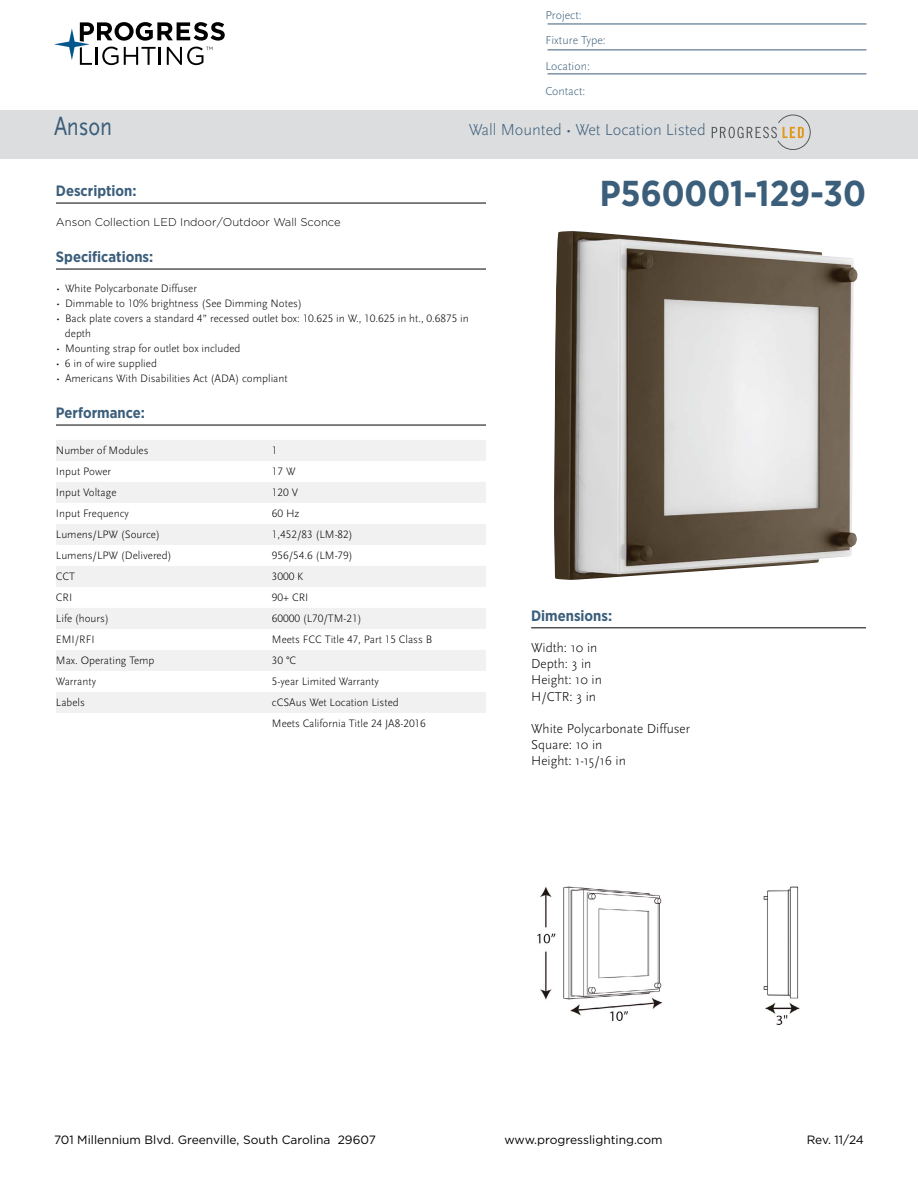
<style>
.page{position:relative;width:918px;height:1188px;background:#fff}
.page>*{position:absolute;margin:0;border:0;box-sizing:border-box;transform-origin:0 0}
.t1{font:700 36px "Gotham Narrow";color:#3b5e7b}
.t2{font:27px "Scala Sans Pro";letter-spacing:-.01em;color:#3b5e7b;scale:.82 1}
.t3{font:300 16.5px "Scala Sans Pro";color:#3b5e7b}
.t4{font:700 15px "Gotham Narrow";color:#3b5e7b}
.t5{font:300 13.5px/16.2px "Scala Sans Pro";color:#000}
.t6{font:12px "Gotham";color:#000}
.t7{font:300 12px/25.5px "Scala Sans Pro";color:#3b5e7b}
.t8{font:300 11.25px/15px "Scala Sans Pro";color:#000}
.t9{font:300 11.25px "Gotham";color:#000}
</style>
<div class="page">
<svg style="left:54px;top:22px;width:171px;height:43px"></svg>
<img style="left:554px;top:231px;width:303px;height:349px">
<hr style="left:56px;top:203px;width:430px;height:1px;background:#000">
<hr style="left:56px;top:269px;width:430px;height:1px;background:#000">
<hr style="left:56px;top:425px;width:430px;height:1px;background:#000">
<div style="left:56px;top:440px;width:430px;height:21px;background:#f1f1f2"></div>
<div style="left:56px;top:482px;width:430px;height:21px;background:#f1f1f2"></div>
<div style="left:56px;top:524px;width:430px;height:21px;background:#f1f1f2"></div>
<div style="left:56px;top:566px;width:430px;height:21px;background:#f1f1f2"></div>
<div style="left:56px;top:608px;width:430px;height:21px;background:#f1f1f2"></div>
<div style="left:56px;top:650px;width:430px;height:21px;background:#f1f1f2"></div>
<div style="left:56px;top:692px;width:430px;height:21px;background:#f1f1f2"></div>
<hr style="left:531px;top:628px;width:335px;height:1px;background:#000">
<div style="left:0;top:110px;width:918px;height:49px;background:#dcddde"></div>
<svg style="left:712px;top:115px;width:98px;height:35px"></svg>
<hr style="left:548px;top:24px;width:318px;height:1px;background:#3b5e7b">
<hr style="left:548px;top:50px;width:318px;height:1px;background:#3b5e7b">
<hr style="left:548px;top:74px;width:318px;height:1px;background:#3b5e7b">
<img style="left:537px;top:886px;width:263px;height:139px">
<p class="t7" style="left:545px;top:2px;width:62px">Project:<br>Fixture Type:<br>Location:<br>Contact:</p>
<h2 class="t2" style="left:54px;top:110px;width:72px">Anson</h2>
<h3 class="t3" style="left:469px;top:120px;width:239px">Wall Mounted • Wet Location Listed</h3>
<h3 class="t4" style="left:56px;top:181px;width:82px">Description:</h3>
<p class="t9" style="left:56px;top:215px;width:286px">Anson Collection LED Indoor/Outdoor Wall Sconce</p>
<h3 class="t4" style="left:56px;top:247px;width:99px">Specifications:</h3>
<p class="t8" style="left:56px;top:281px;width:142px">• White Polycarbonate Diffuser</p>
<p class="t8" style="left:56px;top:296px;width:247px">• Dimmable to 10% brightness (See Dimming Notes)</p>
<p class="t8" style="left:65px;top:311px;width:405px;text-indent:-9px">• Back plate covers a standard 4” recessed outlet box: 10.625 in W., 10.625 in ht., 0.6875 in depth</p>
<p class="t8" style="left:56px;top:341px;width:186px">• Mounting strap for outlet box included</p>
<p class="t8" style="left:56px;top:356px;width:102px">• 6 in of wire supplied</p>
<p class="t8" style="left:56px;top:371px;width:233px">• Americans With Disabilities Act (ADA) compliant</p>
<h3 class="t4" style="left:56px;top:403px;width:90px">Performance:</h3>
<p class="t8" style="left:56px;top:443px;width:94px">Number of Modules</p>
<p class="t8" style="left:272px;top:443px;width:7px">1</p>
<p class="t8" style="left:56px;top:464px;width:57px">Input Power</p>
<p class="t8" style="left:272px;top:464px;width:25px">17 W</p>
<p class="t8" style="left:56px;top:485px;width:62px">Input Voltage</p>
<p class="t8" style="left:272px;top:485px;width:28px">120 V</p>
<p class="t8" style="left:56px;top:506px;width:74px">Input Frequency</p>
<p class="t8" style="left:272px;top:506px;width:29px">60 Hz</p>
<p class="t8" style="left:56px;top:527px;width:106px">Lumens/LPW (Source)</p>
<p class="t8" style="left:272px;top:527px;width:82px">1,452/83 (LM-82)</p>
<p class="t8" style="left:56px;top:548px;width:117px">Lumens/LPW (Delivered)</p>
<p class="t8" style="left:272px;top:548px;width:82px">956/54.6 (LM-79)</p>
<p class="t8" style="left:56px;top:569px;width:21px">CCT</p>
<p class="t8" style="left:272px;top:569px;width:33px">3000 K</p>
<p class="t8" style="left:56px;top:590px;width:18px">CRI</p>
<p class="t8" style="left:272px;top:590px;width:38px">90+ CRI</p>
<p class="t8" style="left:56px;top:611px;width:54px">Life (hours)</p>
<p class="t8" style="left:272px;top:611px;width:91px">60000 (L70/TM-21)</p>
<p class="t8" style="left:56px;top:632px;width:40px">EMI/RFI</p>
<p class="t8" style="left:272px;top:632px;width:162px">Meets FCC Title 47, Part 15 Class B</p>
<p class="t8" style="left:56px;top:653px;width:100px">Max. Operating Temp</p>
<p class="t8" style="left:272px;top:653px;width:26px">30 °C</p>
<p class="t8" style="left:56px;top:674px;width:42px">Warranty</p>
<p class="t8" style="left:272px;top:674px;width:109px">5-year Limited Warranty</p>
<p class="t8" style="left:56px;top:695px;width:30px">Labels</p>
<p class="t8" style="left:272px;top:692px;width:155px;line-height:21px">cCSAus Wet Location Listed<br>Meets California Title 24 JA8-2016</p>
<h1 class="t1" style="left:600px;top:170px;width:268px">P560001-129-30</h1>
<h3 class="t4" style="left:531px;top:606px;width:83px">Dimensions:</h3>
<p class="t5" style="left:531px;top:640px;width:72px">Width: 10 in<br>Depth: 3 in<br>Height: 10 in<br>H/CTR: 3 in</p>
<p class="t5" style="left:531px;top:721px;width:160px">White Polycarbonate Diffuser<br>Square: 10 in<br>Height: 1-15/16 in</p>
<p class="t6" style="left:54px;top:1132px;width:323px">701 Millennium Blvd. Greenville, South Carolina 29607</p>
<p class="t6" style="left:504px;top:1132px;width:160px">www.progresslighting.com</p>
<p class="t6" style="left:807px;top:1132px;width:59px">Rev. 11/24</p>
</div>
